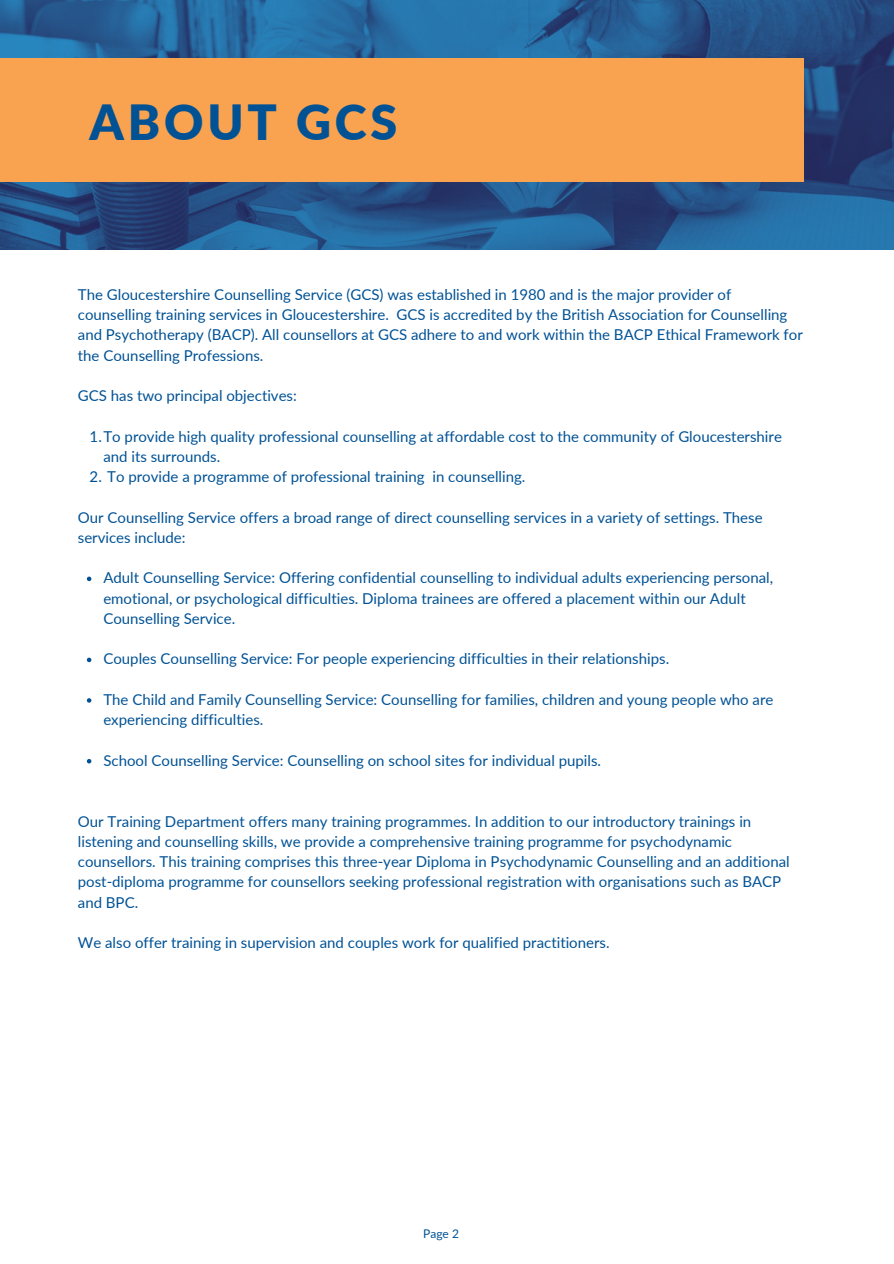
<style>
.page{position:relative;width:894px;height:1264px;background:#fff}
.page>*{position:absolute;margin:0;border:0;box-sizing:border-box;transform-origin:0 0}
.t1{font:900 48.45px "Lato";letter-spacing:.08em;color:#005295}
.t2{font:15px/20.2px "Lato";color:#005295}
.t3{font:12px "Lato";color:#005295}
</style>
<div class="page">
<img style="left:0;top:0;width:893px;height:249px">
<div style="left:0;top:59px;width:803px;height:122px;background:#f9a350"></div>
<svg style="left:87px;top:576px;width:4px;height:5px"></svg>
<svg style="left:87px;top:657px;width:4px;height:5px"></svg>
<svg style="left:87px;top:698px;width:4px;height:4px"></svg>
<svg style="left:87px;top:759px;width:4px;height:4px"></svg>
<h1 class="t1" style="left:89px;top:92px;width:309px">ABOUT GCS</h1>
<h2 class="t2" style="left:78px;top:284px;width:726px">The Gloucestershire Counselling Service (GCS) was established in 1980 and is the major provider of counselling training services in Gloucestershire. GCS is accredited by the British Association for Counselling and Psychotherapy (BACP). All counsellors at GCS adhere to and work within the BACP Ethical Framework for the Counselling Professions.</h2>
<h2 class="t2" style="left:78px;top:385px;width:220px">GCS has two principal objectives:</h2>
<p class="t2" style="left:103px;top:425px;width:679px;text-indent:-14px">1.To provide high quality professional counselling at affordable cost to the community of Gloucestershire and its surrounds.</p>
<p class="t2" style="left:90px;top:466px;width:437px">2. To provide a programme of professional training in counselling.</p>
<h2 class="t2" style="left:78px;top:506px;width:686px">Our Counselling Service offers a broad range of direct counselling services in a variety of settings. These services include:</h2>
<p class="t2" style="left:103px;top:567px;width:671px">Adult Counselling Service: Offering confidential counselling to individual adults experiencing personal, emotional, or psychological difficulties. Diploma trainees are offered a placement within our Adult<br>Counselling Service.</p>
<p class="t2" style="left:103px;top:648px;width:567px">Couples Counselling Service: For people experiencing difficulties in their relationships.</p>
<p class="t2" style="left:103px;top:689px;width:671px">The Child and Family Counselling Service: Counselling for families, children and young people who are experiencing difficulties.</p>
<p class="t2" style="left:103px;top:749px;width:499px">School Counselling Service: Counselling on school sites for individual pupils.</p>
<h2 class="t2" style="left:78px;top:810px;width:713px">Our Training Department offers many training programmes. In addition to our introductory trainings in listening and counselling skills, we provide a comprehensive training programme for psychodynamic counsellors. This training comprises this three-year Diploma in Psychodynamic Counselling and an additional post-diploma programme for counsellors seeking professional registration with organisations such as BACP and BPC.</h2>
<h2 class="t2" style="left:78px;top:932px;width:533px">We also offer training in supervision and couples work for qualified practitioners.</h2>
<p class="t3" style="left:423px;top:1225px;width:37px">Page 2</p>
</div>
